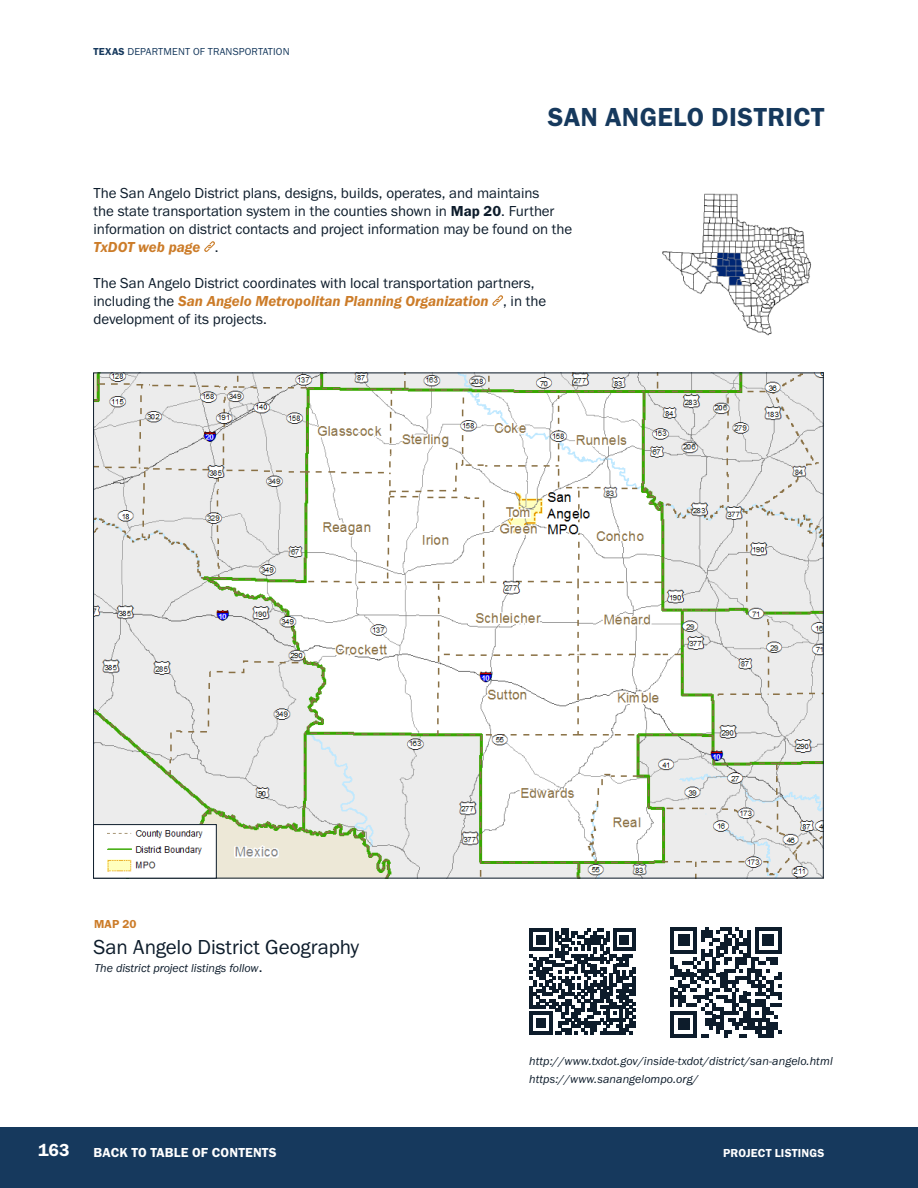
<style>
.page{position:relative;width:918px;height:1188px;background:#fff}
.page>*{position:absolute;margin:0;border:0;box-sizing:border-box;transform-origin:0 0}
.t1{font:600 27px "Franklin Gothic FS";letter-spacing:.015em;color:#16395d}
.t2{font:21px "Franklin Gothic FS";color:#0d1c2b}
.t3{font:600 18px "Franklin Gothic FS";color:#fff}
.t4{font:15px/18px "Franklin Gothic FS";color:#0d1c2b}
.t5{font:600 13.5px "Franklin Gothic FS";letter-spacing:.015em;color:#fff}
.t6{font:italic 12px/18px "Franklin Gothic FS";color:#0d1c2b}
.t7{font:600 12px "Franklin Gothic FS";letter-spacing:.015em;color:#fff}
.t8{font:600 12px "Franklin Gothic FS";color:#cc7c29}
.t9{font:10.5px "Franklin Gothic FS";letter-spacing:.015em;color:#16395d}
.s1{font-weight:600}
.s2{font-weight:600;font-style:italic;color:#cc7c29}
.s3{font-style:normal;font-size:15px}
</style>
<div class="page">
<img style="left:95px;top:375px;width:727px;height:502px">
<div style="left:0;top:1127px;width:918px;height:61px;background:#16395d"></div>
<div style="left:94px;top:825px;width:122px;height:53px;background:#fff"></div>
<img style="left:108px;top:831px;width:94px;height:41px">
<div style="left:93px;top:824px;width:124px;height:55px;border:1px solid #0d1c2b"></div>
<svg style="left:670px;top:927px;width:111px;height:111px"></svg>
<svg style="left:530px;top:929px;width:106px;height:105px"></svg>
<svg style="left:204px;top:241px;width:11px;height:11px"></svg>
<svg style="left:492px;top:295px;width:11px;height:11px"></svg>
<img style="left:662px;top:193px;width:150px;height:143px">
<p class="t9" style="left:94px;top:45px;width:197px"><span class="s1">TEXAS</span> DEPARTMENT OF TRANSPORTATION</p>
<h1 class="t1" style="left:548px;top:102px;width:278px">SAN ANGELO DISTRICT</h1>
<p class="t4" style="left:94px;top:184px;width:480px">The San Angelo District plans, designs, builds, operates, and maintains<br>the state transportation system in the counties shown in <span class="s1">Map 20</span>. Further information on district contacts and project information may be found on the <span class="s2">TxDOT web page</span> .</p>
<p class="t4" style="left:94px;top:274px;width:454px">The San Angelo District coordinates with local transportation partners, including the <span class="s2">San Angelo Metropolitan Planning Organization</span> , in the development of its projects.</p>
<p class="t8" style="left:94px;top:917px;width:44px">MAP 20</p>
<h2 class="t2" style="left:94px;top:935px;width:267px">San Angelo District Geography</h2>
<p class="t6" style="left:95px;top:959px;width:169px">The district project listings follow<span class="s3">.</span></p>
<p class="t3" style="left:38px;top:1140px;width:33px">163</p>
<p class="t5" style="left:94px;top:1145px;width:185px">BACK TO TABLE OF CONTENTS</p>
<p class="t6" style="left:529px;top:1052px;width:305px">http://www.txdot.gov/inside-txdot/district/san-angelo.html https://www.sanangelompo.org/</p>
<p class="t7" style="left:723px;top:1146px;width:103px">PROJECT LISTINGS</p>
</div>
